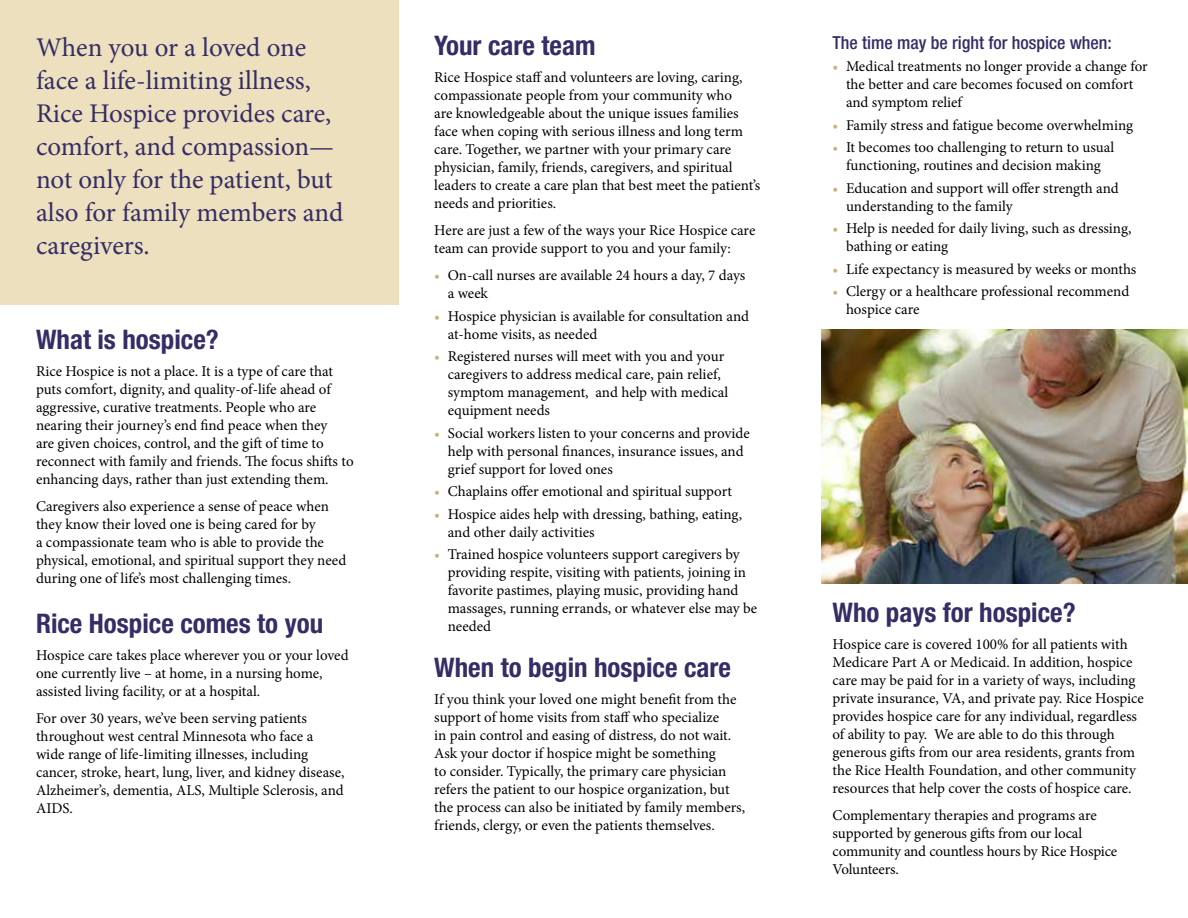
<style>
.page{position:relative;width:1188px;height:918px;background:#fff}
.page>*{position:absolute;margin:0;border:0;box-sizing:border-box;transform-origin:0 0}
.t1{font:27px/33px "Minion Pro";letter-spacing:-.005em;color:#362c66}
.t2{font:700 condensed 27px "Helvetica Neue LT Std";color:#362c66}
.t3{font:500 condensed 18px "Helvetica Neue LT Std";color:#362c66}
.t4{font:15px/18px "Minion Pro";letter-spacing:-.005em;color:#000}
.s1{color:#c7b279}
</style>
<div class="page">
<div style="left:0;top:0;width:398px;height:304px;background:#ece0be"></div>
<img style="left:821px;top:329px;width:367px;height:254px">
<h1 class="t1" style="left:36px;top:31px;width:309px">When you or a loved one face a life-limiting illness,<br>Rice Hospice provides care, comfort, and compassion— not only for the patient, but also for family members and caregivers.</h1>
<h1 class="t2" style="left:36px;top:323px;width:184px">What is hospice?</h1>
<p class="t4" style="left:36px;top:362px;width:319px">Rice Hospice is not a place. It is a type of care that puts comfort, dignity, and quality-of-life ahead of aggressive, curative treatments. People who are nearing their journey’s end find peace when they<br>are given choices, control, and the gift of time to reconnect with family and friends. The focus shifts to enhancing days, rather than just extending them.</p>
<p class="t4" style="left:36px;top:497px;width:312px">Caregivers also experience a sense of peace when they know their loved one is being cared for by<br>a compassionate team who is able to provide the physical, emotional, and spiritual support they need during one of life’s most challenging times.</p>
<h1 class="t2" style="left:36px;top:607px;width:289px">Rice Hospice comes to you</h1>
<p class="t4" style="left:36px;top:647px;width:314px">Hospice care takes place wherever you or your loved one currently live – at home, in a nursing home, assisted living facility, or at a hospital.</p>
<p class="t4" style="left:36px;top:710px;width:310px">For over 30 years, we’ve been serving patients throughout west central Minnesota who face a wide range of life-limiting illnesses, including cancer, stroke, heart, lung, liver, and kidney disease, Alzheimer’s, dementia, ALS, Multiple Sclerosis, and AIDS.</p>
<h1 class="t2" style="left:434px;top:29px;width:163px">Your care team</h1>
<p class="t4" style="left:434px;top:69px;width:328px">Rice Hospice staff and volunteers are loving, caring, compassionate people from your community who<br>are knowledgeable about the unique issues families face when coping with serious illness and long term care. Together, we partner with your primary care physician, family, friends, caregivers, and spiritual leaders to create a care plan that best meet the patient’s needs and priorities.</p>
<p class="t4" style="left:434px;top:222px;width:323px">Here are just a few of the ways your Rice Hospice care team can provide support to you and your family:</p>
<p class="t4" style="left:448px;top:267px;width:299px;text-indent:-14px"><span class="s1">•</span> On-call nurses are available 24 hours a day, 7 days a week</p>
<p class="t4" style="left:448px;top:307px;width:303px;text-indent:-14px"><span class="s1">•</span> Hospice physician is available for consultation and at-home visits, as needed</p>
<p class="t4" style="left:448px;top:348px;width:282px;text-indent:-14px"><span class="s1">•</span> Registered nurses will meet with you and your caregivers to address medical care, pain relief, symptom management, and help with medical equipment needs</p>
<p class="t4" style="left:448px;top:424px;width:303px;text-indent:-14px"><span class="s1">•</span> Social workers listen to your concerns and provide help with personal finances, insurance issues, and grief support for loved ones</p>
<p class="t4" style="left:434px;top:483px;width:299px"><span class="s1">•</span> Chaplains offer emotional and spiritual support</p>
<p class="t4" style="left:448px;top:505px;width:296px;text-indent:-14px"><span class="s1">•</span> Hospice aides help with dressing, bathing, eating, and other daily activities</p>
<p class="t4" style="left:448px;top:546px;width:311px;text-indent:-14px"><span class="s1">•</span> Trained hospice volunteers support caregivers by providing respite, visiting with patients, joining in favorite pastimes, playing music, providing hand massages, running errands, or whatever else may be needed</p>
<h1 class="t2" style="left:434px;top:651px;width:298px">When to begin hospice care</h1>
<p class="t4" style="left:434px;top:690px;width:312px">If you think your loved one might benefit from the support of home visits from staff who specialize<br>in pain control and easing of distress, do not wait.<br>Ask your doctor if hospice might be something<br>to consider. Typically, the primary care physician refers the patient to our hospice organization, but the process can also be initiated by family members, friends, clergy, or even the patients themselves.</p>
<p class="t3" style="left:832px;top:32px;width:281px">The time may be right for hospice when:</p>
<p class="t4" style="left:846px;top:58px;width:303px;text-indent:-14px"><span class="s1">•</span> Medical treatments no longer provide a change for the better and care becomes focused on comfort and symptom relief</p>
<p class="t4" style="left:832px;top:116px;width:302px"><span class="s1">•</span> Family stress and fatigue become overwhelming</p>
<p class="t4" style="left:832px;top:139px;width:283px;text-align:center"><span class="s1">•</span> It becomes too challenging to return to usual functioning, routines and decision making</p>
<p class="t4" style="left:846px;top:179px;width:274px;text-indent:-14px"><span class="s1">•</span> Education and support will offer strength and understanding to the family</p>
<p class="t4" style="left:846px;top:220px;width:287px;text-indent:-14px"><span class="s1">•</span> Help is needed for daily living, such as dressing, bathing or eating</p>
<p class="t4" style="left:832px;top:260px;width:305px"><span class="s1">•</span> Life expectancy is measured by weeks or months</p>
<p class="t4" style="left:846px;top:283px;width:285px;text-indent:-14px"><span class="s1">•</span> Clergy or a healthcare professional recommend hospice care</p>
<h1 class="t2" style="left:832px;top:597px;width:245px">Who pays for hospice?</h1>
<p class="t4" style="left:832px;top:636px;width:313px">Hospice care is covered 100% for all patients with Medicare Part A or Medicaid. In addition, hospice care may be paid for in a variety of ways, including private insurance, VA, and private pay. Rice Hospice provides hospice care for any individual, regardless of ability to pay. We are able to do this through generous gifts from our area residents, grants from the Rice Health Foundation, and other community resources that help cover the costs of hospice care.</p>
<p class="t4" style="left:832px;top:807px;width:286px">Complementary therapies and programs are supported by generous gifts from our local community and countless hours by Rice Hospice Volunteers.</p>
</div>
